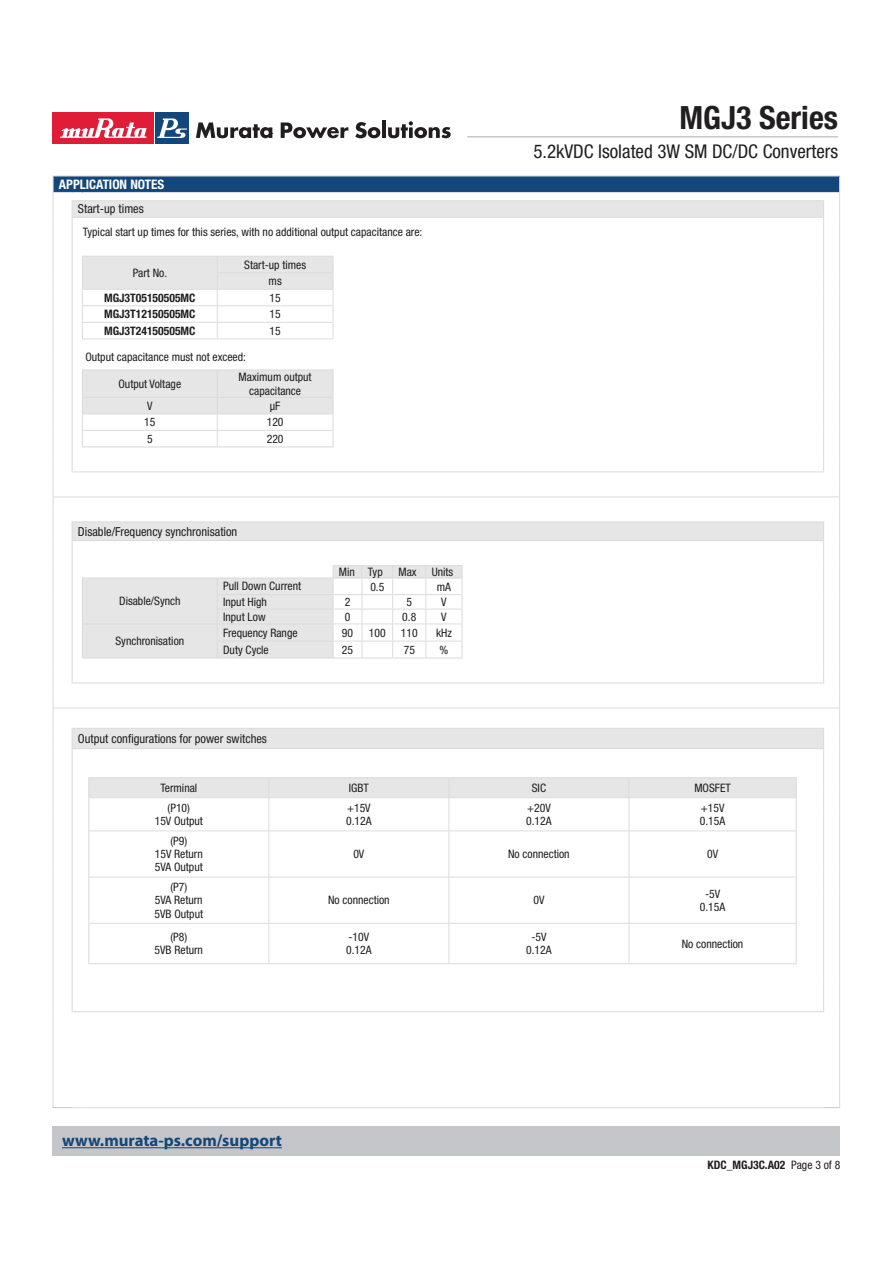
<style>
.page{position:relative;width:893px;height:1263px;background:#fff}
.page>*{position:absolute;margin:0;border:0;box-sizing:border-box;transform-origin:0 0}
.t1{font:700 condensed 32.1px "Helvetica Neue LT Std";color:#201e1e}
.t2{font:condensed 18.9px "Helvetica Neue LT Std";color:#201e1e}
.t3{font:700 16.8px "Myriad Pro";color:#13467a}
.t4{font:700 condensed 13.2px "Helvetica Neue LT Std";color:#fff}
.t5{font:condensed 12.45px "Helvetica Neue LT Std";color:#201e1e}
.t6{font:condensed 11.7px/13.2px "Helvetica Neue LT Std";color:#201e1e;text-align:center}
.t7{font:700 condensed 11.7px "Helvetica Neue LT Std";color:#201e1e}
.s1{font-weight:400}
</style>
<div class="page">
<div style="left:53px;top:1127px;width:787px;height:29px;background:#c4c6c9"></div>
<div style="left:53px;top:113px;width:101px;height:31px;background:#e01c37"></div>
<svg style="left:60px;top:118px;width:86px;height:20px"></svg>
<div style="left:155px;top:113px;width:34px;height:31px;background:#13467a"></div>
<svg style="left:157px;top:118px;width:30px;height:20px"></svg>
<svg style="left:196px;top:122px;width:77px;height:16px"></svg>
<svg style="left:281px;top:122px;width:67px;height:16px"></svg>
<svg style="left:355px;top:122px;width:25px;height:16px"></svg>
<hr style="left:382px;top:121px;width:4px;height:17px;background:#221e1f">
<svg style="left:388px;top:121px;width:63px;height:17px"></svg>
<hr style="left:467px;top:136px;width:371px;height:2px;background:#c4c6c9">
<hr style="left:62px;top:1147px;width:220px;height:1px;background:#13467a">
<div style="left:53px;top:176px;width:786px;height:16px;background:#13467a"></div>
<svg style="left:82px;top:201px;width:741px;height:55px"></svg>
<hr style="left:82px;top:175px;width:758px;height:2px;background:#dcdcde">
<hr style="left:82px;top:192px;width:758px;height:1px;background:#dcdcde">
<hr style="left:72px;top:218px;width:1px;height:38px;background:#dcdcde">
<hr style="left:823px;top:218px;width:1px;height:38px;background:#dcdcde">
<hr style="left:53px;top:891px;width:1px;height:92px;background:#dcdcde">
<svg style="left:53px;top:983px;width:1px;height:49px"></svg>
<hr style="left:53px;top:1032px;width:1px;height:75px;background:#dcdcde">
<hr style="left:839px;top:891px;width:1px;height:92px;background:#dcdcde">
<svg style="left:839px;top:983px;width:1px;height:49px"></svg>
<hr style="left:839px;top:1032px;width:1px;height:75px;background:#dcdcde">
<svg style="left:823px;top:1107px;width:17px;height:1px"></svg>
<svg style="left:53px;top:1107px;width:29px;height:1px"></svg>
<hr style="left:82px;top:1107px;width:741px;height:1px;background:#dcdcde">
<svg style="left:839px;top:177px;width:1px;height:40px"></svg>
<hr style="left:53px;top:217px;width:1px;height:39px;background:#dcdcde">
<hr style="left:839px;top:217px;width:1px;height:39px;background:#dcdcde">
<svg style="left:839px;top:256px;width:1px;height:635px"></svg>
<hr style="left:82px;top:200px;width:742px;height:1px;background:#dcdcde">
<svg style="left:823px;top:201px;width:1px;height:16px"></svg>
<svg style="left:53px;top:175px;width:29px;height:43px"></svg>
<hr style="left:82px;top:217px;width:742px;height:1px;background:#dcdcde">
<hr style="left:82px;top:496px;width:758px;height:1px;background:#dcdcde">
<hr style="left:823px;top:891px;width:1px;height:92px;background:#dcdcde">
<hr style="left:72px;top:891px;width:1px;height:92px;background:#dcdcde">
<svg style="left:823px;top:983px;width:1px;height:28px"></svg>
<svg style="left:72px;top:983px;width:10px;height:29px"></svg>
<hr style="left:82px;top:1011px;width:742px;height:1px;background:#dcdcde">
<hr style="left:82px;top:708px;width:757px;height:1px;background:#dcdcde">
<hr style="left:88px;top:877px;width:1px;height:46px;background:#dcdcde">
<hr style="left:796px;top:877px;width:1px;height:46px;background:#dcdcde">
<hr style="left:88px;top:923px;width:1px;height:40px;background:#dcdcde">
<hr style="left:796px;top:923px;width:1px;height:40px;background:#dcdcde">
<hr style="left:88px;top:963px;width:709px;height:1px;background:#dcdcde">
<svg style="left:53px;top:256px;width:771px;height:635px"></svg>
<hr style="left:89px;top:798px;width:360px;height:1px;background:#dcdcde">
<hr style="left:269px;top:798px;width:1px;height:33px;background:#dcdcde">
<hr style="left:449px;top:798px;width:180px;height:1px;background:#dcdcde">
<hr style="left:449px;top:798px;width:1px;height:33px;background:#dcdcde">
<hr style="left:629px;top:798px;width:167px;height:1px;background:#dcdcde">
<hr style="left:629px;top:798px;width:1px;height:33px;background:#dcdcde">
<hr style="left:89px;top:831px;width:360px;height:1px;background:#dcdcde">
<hr style="left:269px;top:831px;width:1px;height:46px;background:#dcdcde">
<hr style="left:449px;top:831px;width:180px;height:1px;background:#dcdcde">
<hr style="left:449px;top:831px;width:1px;height:46px;background:#dcdcde">
<hr style="left:629px;top:831px;width:167px;height:1px;background:#dcdcde">
<hr style="left:629px;top:831px;width:1px;height:46px;background:#dcdcde">
<hr style="left:89px;top:877px;width:360px;height:1px;background:#dcdcde">
<hr style="left:269px;top:877px;width:1px;height:46px;background:#dcdcde">
<hr style="left:449px;top:877px;width:180px;height:1px;background:#dcdcde">
<hr style="left:449px;top:877px;width:1px;height:46px;background:#dcdcde">
<hr style="left:629px;top:877px;width:167px;height:1px;background:#dcdcde">
<hr style="left:629px;top:877px;width:1px;height:46px;background:#dcdcde">
<hr style="left:89px;top:923px;width:360px;height:1px;background:#dcdcde">
<hr style="left:269px;top:924px;width:1px;height:39px;background:#dcdcde">
<hr style="left:449px;top:923px;width:180px;height:1px;background:#dcdcde">
<hr style="left:449px;top:924px;width:1px;height:39px;background:#dcdcde">
<hr style="left:629px;top:923px;width:167px;height:1px;background:#dcdcde">
<hr style="left:629px;top:924px;width:1px;height:39px;background:#dcdcde">
<p class="t4" style="left:59px;top:179px;width:107px">APPLICATION NOTES</p>
<p class="t5" style="left:78px;top:205px;width:67px">Start-up times</p>
<p class="t6" style="left:83px;top:226px;width:341px">Typical start up times for this series, with no additional output capacitance are:</p>
<p class="t6" style="left:133px;top:267px;width:36px">Part No.</p>
<p class="t6" style="left:244px;top:257px;width:63px;line-height:16.5px">Start-up times ms</p>
<p class="t7" style="left:104px;top:293px;width:93px">MGJ3T05150505MC</p>
<p class="t6" style="left:270px;top:292px;width:13px">15</p>
<p class="t7" style="left:104px;top:310px;width:93px">MGJ3T12150505MC</p>
<p class="t6" style="left:270px;top:308px;width:13px">15</p>
<p class="t7" style="left:104px;top:326px;width:93px">MGJ3T24150505MC</p>
<p class="t6" style="left:270px;top:325px;width:13px">15</p>
<p class="t6" style="left:85px;top:351px;width:162px">Output capacitance must not exceed:</p>
<p class="t6" style="left:118px;top:378px;width:64px">Output Voltage</p>
<p class="t6" style="left:239px;top:371px;width:74px;line-height:14px">Maximum output capacitance</p>
<p class="t6" style="left:147px;top:400px;width:7px">V</p>
<p class="t6" style="left:270px;top:400px;width:12px">μF</p>
<p class="t6" style="left:144px;top:417px;width:13px">15</p>
<p class="t6" style="left:267px;top:417px;width:18px">120</p>
<p class="t6" style="left:147px;top:433px;width:7px">5</p>
<p class="t6" style="left:267px;top:433px;width:18px">220</p>
<p class="t5" style="left:78px;top:527px;width:161px">Disable/Frequency synchronisation</p>
<p class="t6" style="left:339px;top:566px;width:45px">Min Typ</p>
<p class="t6" style="left:398px;top:566px;width:20px">Max</p>
<p class="t6" style="left:432px;top:566px;width:23px">Units</p>
<p class="t6" style="left:119px;top:595px;width:63px">Disable/Synch</p>
<p class="t6" style="left:115px;top:635px;width:70px">Synchronisation</p>
<p class="t6" style="left:223px;top:581px;width:80px">Pull Down Current</p>
<p class="t6" style="left:370px;top:581px;width:16px">0.5</p>
<p class="t6" style="left:437px;top:581px;width:16px">mA</p>
<p class="t6" style="left:223px;top:596px;width:45px">Input High</p>
<p class="t6" style="left:345px;top:596px;width:7px">2</p>
<p class="t6" style="left:406px;top:596px;width:7px">5</p>
<p class="t6" style="left:441px;top:596px;width:7px">V</p>
<p class="t6" style="left:223px;top:611px;width:44px">Input Low</p>
<p class="t6" style="left:345px;top:611px;width:7px">0</p>
<p class="t6" style="left:402px;top:611px;width:16px">0.8</p>
<p class="t6" style="left:441px;top:611px;width:7px">V</p>
<p class="t6" style="left:223px;top:627px;width:76px">Frequency Range</p>
<p class="t6" style="left:342px;top:627px;width:13px">90</p>
<p class="t6" style="left:369px;top:627px;width:18px">100</p>
<p class="t6" style="left:401px;top:627px;width:18px">110</p>
<p class="t6" style="left:436px;top:627px;width:17px">kHz</p>
<p class="t6" style="left:223px;top:644px;width:47px">Duty Cycle</p>
<p class="t6" style="left:342px;top:644px;width:13px">25</p>
<p class="t6" style="left:404px;top:644px;width:13px">75</p>
<p class="t6" style="left:440px;top:644px;width:10px">%</p>
<h1 class="t1" style="left:679px;top:106px;width:160px">MGJ3 Series</h1>
<h2 class="t2" style="left:533px;top:145px;width:306px">5.2kVDC Isolated 3W SM DC/DC Converters</h2>
<p class="t5" style="left:78px;top:734px;width:190px">Output configurations for power switches</p>
<p class="t6" style="left:160px;top:782px;width:38px">Terminal</p>
<p class="t6" style="left:349px;top:782px;width:22px">IGBT</p>
<p class="t6" style="left:532px;top:782px;width:16px">SIC</p>
<p class="t6" style="left:694px;top:782px;width:38px">MOSFET</p>
<p class="t6" style="left:155px;top:802px;width:50px">(P10)<br>15V Output</p>
<p class="t6" style="left:346px;top:802px;width:27px;text-align:left">+15V<br>0.12A</p>
<p class="t6" style="left:526px;top:802px;width:27px;text-align:left">+20V<br>0.12A</p>
<p class="t6" style="left:700px;top:802px;width:27px;text-align:left">+15V<br>0.15A</p>
<p class="t6" style="left:155px;top:835px;width:49px">(P9)<br>15V Return<br>5VA Output</p>
<p class="t6" style="left:353px;top:848px;width:12px">0V</p>
<p class="t6" style="left:508px;top:848px;width:63px">No connection</p>
<p class="t6" style="left:707px;top:848px;width:12px">0V</p>
<p class="t6" style="left:154px;top:882px;width:50px">(P7)<br>5VA Return<br>5VB Output</p>
<p class="t6" style="left:328px;top:895px;width:63px">No connection</p>
<p class="t6" style="left:533px;top:895px;width:12px">0V</p>
<p class="t6" style="left:700px;top:888px;width:27px">-5V<br>0.15A</p>
<p class="t6" style="left:155px;top:931px;width:50px">(P8)<br>5VB Return</p>
<p class="t6" style="left:346px;top:931px;width:27px;text-align:left">-10V<br>0.12A</p>
<p class="t6" style="left:526px;top:931px;width:27px">-5V<br>0.12A</p>
<p class="t6" style="left:682px;top:938px;width:63px">No connection</p>
<h3 class="t3" style="left:62px;top:1130px;width:221px">www.murata-ps.com/support</h3>
<p class="t7" style="left:707px;top:1161px;width:134px">KDC_MGJ3C.A02 <span class="s1">Page 3 of 8</span></p>
</div>
